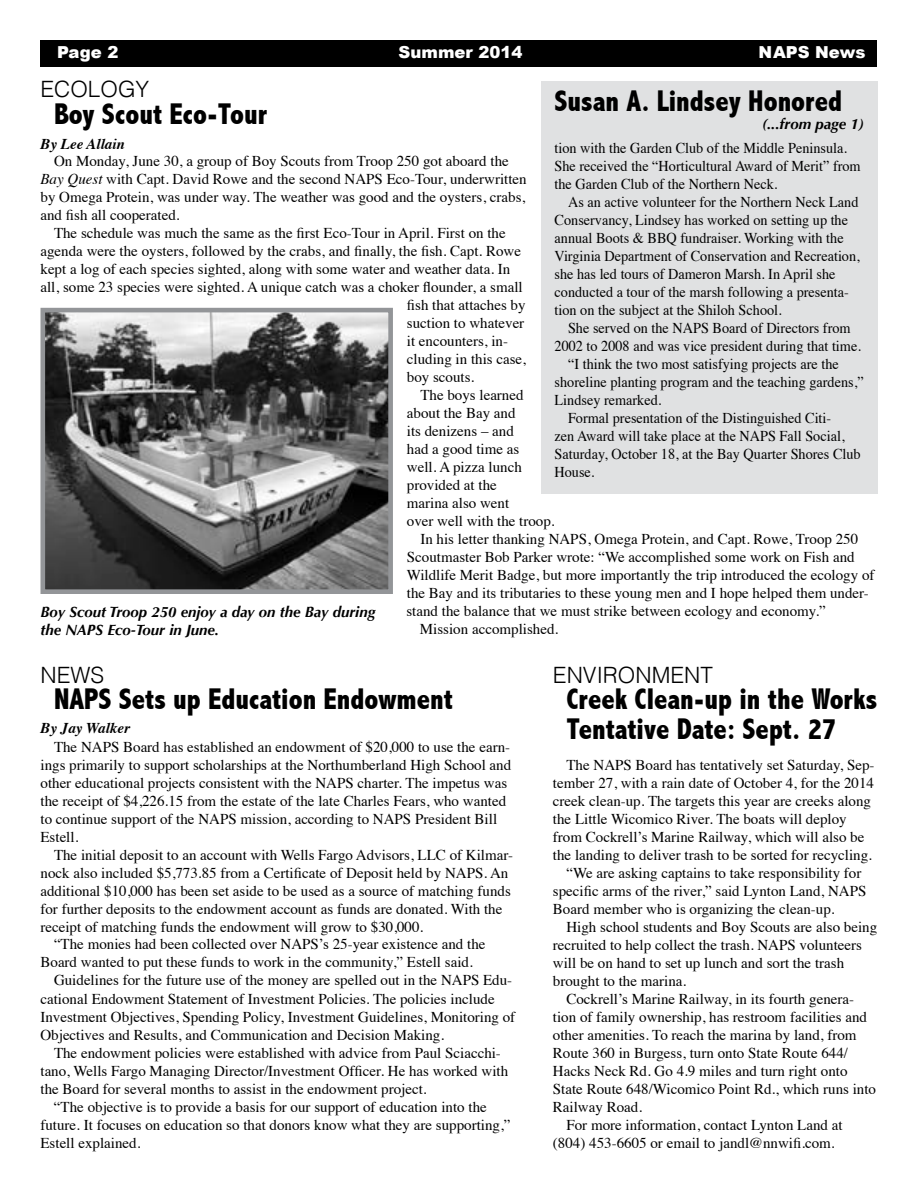
<style>
.page{position:relative;width:918px;height:1188px;background:#fff}
.page>*{position:absolute;margin:0;border:0;box-sizing:border-box;transform-origin:0 0}
.t1{font:800 condensed 30px/30px "Abadi";color:#000;scale:.95 1}
.t2{font:300 22.5px "Helvetica";color:#000}
.t3{font:900 16.5px "Arial";color:#fff}
.t4{font:15px/18px "Times";color:#000}
.t5{font:15px/18px "Times";color:#000;scale:.95 1}
.t6{font:italic 700 15px/18px "Optima";color:#000}
.t7{font:italic 700 15px "Times";color:#000}
.s1{font-style:italic}
</style>
<div class="page">
<div style="left:40px;top:40px;width:838px;height:28px;background:#000"></div>
<img style="left:46px;top:314px;width:341px;height:274px">
<div style="left:40px;top:308px;width:353px;height:286px;border:5px solid #939598"></div>
<div style="left:541px;top:81px;width:337px;height:413px;background:#e0e1e2"></div>
<p class="t3" style="left:57px;top:40px;width:63px">Page 2</p>
<p class="t3" style="left:399px;top:40px;width:125px">Summer 2014</p>
<p class="t3" style="left:759px;top:40px;width:108px">NAPS News</p>
<h2 class="t2" style="left:40px;top:75px;width:110px">ECOLOGY</h2>
<h1 class="t1" style="left:54px;top:99px;width:226px">Boy Scout Eco-Tour</h1>
<h1 class="t1" style="left:555px;top:86px;width:304px">Susan A. Lindsey Honored</h1>
<p class="t6" style="left:762px;top:115px;width:103px">(...from page 1)</p>
<p class="t7" style="left:40px;top:130px;width:86px">By Lee Allain</p>
<p class="t4" style="left:40px;top:151px;width:488px;text-indent:14px">On Monday, June 30, a group of Boy Scouts from Troop 250 got aboard the <span class="s1">Bay Quest</span> with Capt. David Rowe and the second NAPS Eco-Tour, underwritten by Omega Protein, was under way. The weather was good and the oysters, crabs, and fish all cooperated.</p>
<p class="t4" style="left:54px;top:223px;width:453px">The schedule was much the same as the first Eco-Tour in April. First on the</p>
<p class="t4" style="left:40px;top:241px;width:482px">agenda were the oysters, followed by the crabs, and finally, the fish. Capt. Rowe</p>
<p class="t4" style="left:40px;top:259px;width:471px">kept a log of each species sighted, along with some water and weather data. In</p>
<p class="t4" style="left:40px;top:277px;width:484px">all, some 23 species were sighted. A unique catch was a choker flounder, a small</p>
<p class="t4" style="left:407px;top:295px;width:120px">fish that attaches by</p>
<p class="t4" style="left:407px;top:313px;width:119px">suction to whatever</p>
<p class="t4" style="left:407px;top:331px;width:103px">it encounters, in-</p>
<p class="t4" style="left:407px;top:349px;width:121px">cluding in this case,</p>
<p class="t4" style="left:407px;top:367px;width:69px">boy scouts.</p>
<p class="t4" style="left:420px;top:385px;width:105px">The boys learned</p>
<p class="t4" style="left:407px;top:403px;width:110px">about the Bay and</p>
<p class="t4" style="left:407px;top:421px;width:109px">its denizens – and</p>
<p class="t4" style="left:407px;top:439px;width:114px">had a good time as</p>
<p class="t4" style="left:407px;top:457px;width:116px">well. A pizza lunch</p>
<p class="t4" style="left:407px;top:475px;width:91px">provided at the</p>
<p class="t4" style="left:407px;top:493px;width:104px">marina also went</p>
<p class="t4" style="left:407px;top:511px;width:149px">over well with the troop.</p>
<p class="t4" style="left:420px;top:529px;width:439px">In his letter thanking NAPS, Omega Protein, and Capt. Rowe, Troop 250</p>
<p class="t4" style="left:407px;top:547px;width:449px">Scoutmaster Bob Parker wrote: “We accomplished some work on Fish and</p>
<p class="t4" style="left:407px;top:565px;width:469px">Wildlife Merit Badge, but more importantly the trip introduced the ecology of</p>
<p class="t4" style="left:407px;top:583px;width:464px">the Bay and its tributaries to these young men and I hope helped them under-</p>
<p class="t4" style="left:406px;top:601px;width:421px">stand the balance that we must strike between ecology and economy.”</p>
<p class="t4" style="left:420px;top:619px;width:140px">Mission accomplished.</p>
<p class="t5" style="left:555px;top:138px;width:324px">tion with the Garden Club of the Middle Peninsula.<br>She received the “Horticultural Award of Merit” from the Garden Club of the Northern Neck.</p>
<p class="t5" style="left:555px;top:192px;width:323px;text-indent:13px">As an active volunteer for the Northern Neck Land Conservancy, Lindsey has worked on setting up the annual Boots &amp; BBQ fundraiser. Working with the Virginia Department of Conservation and Recreation, she has led tours of Dameron Marsh. In April she conducted a tour of the marsh following a presenta&shy;tion on the subject at the Shiloh School.</p>
<p class="t5" style="left:568px;top:318px;width:299px">She served on the NAPS Board of Directors from</p>
<p class="t5" style="left:555px;top:336px;width:324px">2002 to 2008 and was vice president during that time.</p>
<p class="t5" style="left:568px;top:354px;width:286px">“I think the two most satisfying projects are the</p>
<p class="t5" style="left:555px;top:372px;width:327px">shoreline planting program and the teaching gardens,”</p>
<p class="t5" style="left:555px;top:390px;width:114px">Lindsey remarked.</p>
<p class="t5" style="left:568px;top:408px;width:279px">Formal presentation of the Distinguished Citi-</p>
<p class="t5" style="left:555px;top:426px;width:307px">zen Award will take place at the NAPS Fall Social,</p>
<p class="t5" style="left:555px;top:444px;width:324px">Saturday, October 18, at the Bay Quarter Shores Club</p>
<p class="t5" style="left:555px;top:462px;width:44px">House.</p>
<p class="t6" style="left:40px;top:602px;width:337px">Boy Scout Troop 250 enjoy a day on the Bay during the NAPS Eco-Tour in June.</p>
<h2 class="t2" style="left:40px;top:660px;width:65px">NEWS</h2>
<h1 class="t1" style="left:54px;top:684px;width:422px">NAPS Sets up Education Endowment</h1>
<p class="t7" style="left:40px;top:714px;width:91px">By Jay Walker</p>
<p class="t4" style="left:40px;top:736px;width:472px;text-indent:14px">The NAPS Board has established an endowment of $20,000 to use the earn&shy;ings primarily to support scholarships at the Northumberland High School and other educational projects consistent with the NAPS charter. The impetus was the receipt of $4,226.15 from the estate of the late Charles Fears, who wanted to continue support of the NAPS mission, according to NAPS President Bill Estell.</p>
<p class="t4" style="left:54px;top:844px;width:461px">The initial deposit to an account with Wells Fargo Advisors, LLC of Kilmar-</p>
<p class="t4" style="left:40px;top:862px;width:469px">nock also included $5,773.85 from a Certificate of Deposit held by NAPS. An</p>
<p class="t4" style="left:40px;top:880px;width:472px">additional $10,000 has been set aside to be used as a source of matching funds</p>
<p class="t4" style="left:40px;top:898px;width:463px">for further deposits to the endowment account as funds are donated. With the</p>
<p class="t4" style="left:40px;top:916px;width:384px">receipt of matching funds the endowment will grow to $30,000.</p>
<p class="t4" style="left:54px;top:934px;width:433px">“The monies had been collected over NAPS’s 25-year existence and the</p>
<p class="t4" style="left:40px;top:952px;width:434px">Board wanted to put these funds to work in the community,” Estell said.</p>
<p class="t4" style="left:54px;top:970px;width:460px">Guidelines for the future use of the money are spelled out in the NAPS Edu-</p>
<p class="t4" style="left:40px;top:988px;width:456px">cational Endowment Statement of Investment Policies. The policies include</p>
<p class="t4" style="left:40px;top:1006px;width:476px">Investment Objectives, Spending Policy, Investment Guidelines, Monitoring of</p>
<p class="t4" style="left:40px;top:1024px;width:405px">Objectives and Results, and Communication and Decision Making.</p>
<p class="t4" style="left:54px;top:1042px;width:448px">The endowment policies were established with advice from Paul Sciacchi-</p>
<p class="t4" style="left:40px;top:1060px;width:469px">tano, Wells Fargo Managing Director/Investment Officer. He has worked with</p>
<p class="t4" style="left:40px;top:1078px;width:388px">the Board for several months to assist in the endowment project.</p>
<p class="t4" style="left:54px;top:1096px;width:434px">“The objective is to provide a basis for our support of education into the</p>
<p class="t4" style="left:40px;top:1114px;width:471px">future. It focuses on education so that donors know what they are supporting,”</p>
<p class="t4" style="left:40px;top:1132px;width:101px">Estell explained.</p>
<h2 class="t2" style="left:553px;top:660px;width:161px">ENVIRONMENT</h2>
<h1 class="t1" style="left:566px;top:684px;width:329px">Creek Clean-up in the Works<br>Tentative Date: Sept. 27</h1>
<p class="t4" style="left:566px;top:754px;width:310px">The NAPS Board has tentatively set Saturday, Sep-</p>
<p class="t4" style="left:553px;top:772px;width:323px">tember 27, with a rain date of October 4, for the 2014</p>
<p class="t4" style="left:553px;top:790px;width:320px">creek clean-up. The targets this year are creeks along</p>
<p class="t4" style="left:553px;top:808px;width:295px">the Little Wicomico River. The boats will deploy</p>
<p class="t4" style="left:553px;top:826px;width:313px">from Cockrell’s Marine Railway, which will also be</p>
<p class="t4" style="left:553px;top:844px;width:321px">the landing to deliver trash to be sorted for recycling.</p>
<p class="t4" style="left:566px;top:862px;width:296px">“We are asking captains to take responsibility for</p>
<p class="t4" style="left:553px;top:880px;width:315px">specific arms of the river,” said Lynton Land, NAPS</p>
<p class="t4" style="left:553px;top:898px;width:283px">Board member who is organizing the clean-up.</p>
<p class="t4" style="left:566px;top:916px;width:312px">High school students and Boy Scouts are also being</p>
<p class="t4" style="left:553px;top:934px;width:311px">recruited to help collect the trash. NAPS volunteers</p>
<p class="t4" style="left:553px;top:952px;width:293px">will be on hand to set up lunch and sort the trash</p>
<p class="t4" style="left:553px;top:970px;width:135px">brought to the marina.</p>
<p class="t4" style="left:566px;top:988px;width:289px">Cockrell’s Marine Railway, in its fourth genera-</p>
<p class="t4" style="left:553px;top:1006px;width:316px">tion of family ownership, has restroom facilities and</p>
<p class="t4" style="left:553px;top:1024px;width:305px">other amenities. To reach the marina by land, from</p>
<p class="t4" style="left:553px;top:1042px;width:297px">Route 360 in Burgess, turn onto State Route 644/</p>
<p class="t4" style="left:553px;top:1060px;width:296px">Hacks Neck Rd. Go 4.9 miles and turn right onto</p>
<p class="t4" style="left:553px;top:1078px;width:325px">State Route 648/Wicomico Point Rd., which runs into</p>
<p class="t4" style="left:553px;top:1096px;width:91px">Railway Road.</p>
<p class="t4" style="left:566px;top:1114px;width:278px">For more information, contact Lynton Land at</p>
<p class="t4" style="left:553px;top:1132px;width:283px">(804) 453-6605 or email to jandl@nnwifi.com.</p>
</div>
